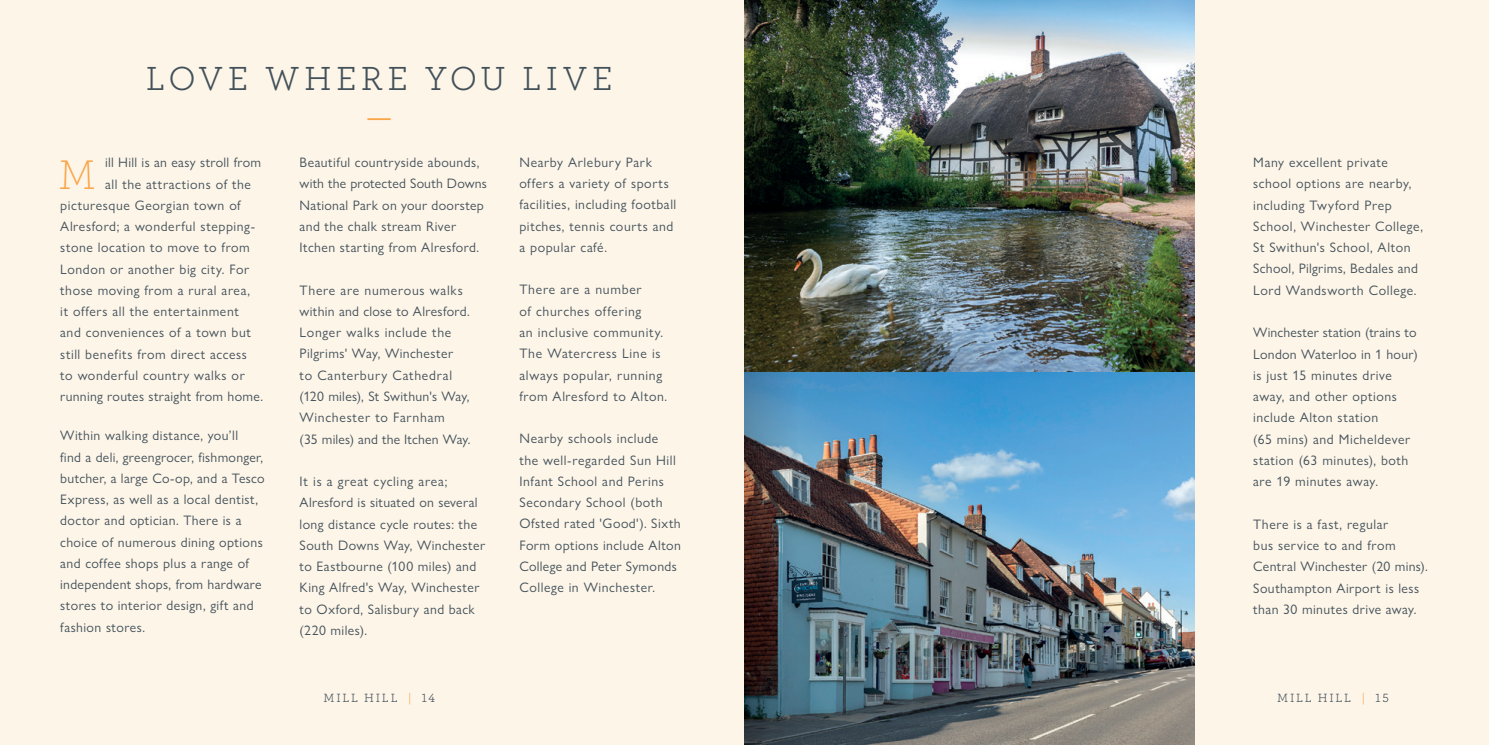
<style>
.page{position:relative;width:1489px;height:745px;background:#fff}
.page>*{position:absolute;margin:0;border:0;box-sizing:border-box;transform-origin:0 0}
.t1{font:300 43.38px "Archer";color:#f9a64a}
.t2{font:35px "Archer";letter-spacing:.12em;color:#425159}
.t3{font:35px "Archer";color:#f9a64a}
.t4{font:13.75px/21.2px "Gill Sans Nova";letter-spacing:.04em;color:#425159}
.t5{font:13.75px "Gill Sans Nova";letter-spacing:.02em;color:#425159}
.t6{font:12.5px "Archer";letter-spacing:.14em;color:#425159}
.s1{color:#f9a64a}
</style>
<div class="page">
<div style="left:744px;top:0;width:744px;height:744px;background:#fef5e9"></div>
<div style="left:0;top:0;width:744px;height:744px;background:#fef5e9"></div>
<img style="left:797px;top:0;width:397px;height:744px">
<img style="left:744px;top:0;width:53px;height:744px">
<h2 class="t2" style="left:146px;top:55px;width:468px">LOVE WHERE YOU LIVE</h2>
<h2 class="t3" style="left:367px;top:95px;width:26px">—</h2>
<h1 class="t1" style="left:59px;top:145px;width:39px">M</h1>
<p class="t5" style="left:105px;top:154px;width:158px">ill Hill is an easy stroll from</p>
<p class="t4" style="left:105px;top:173px;width:147px">all the attractions of the</p>
<p class="t4" style="left:60px;top:194px;width:182px">picturesque Georgian town of</p>
<p class="t4" style="left:60px;top:215px;width:196px">Alresford; a wonderful stepping-</p>
<p class="t4" style="left:60px;top:237px;width:191px">stone location to move to from</p>
<p class="t4" style="left:60px;top:258px;width:190px">London or another big city. For</p>
<p class="t4" style="left:60px;top:279px;width:191px">those moving from a rural area,</p>
<p class="t4" style="left:60px;top:300px;width:180px">it offers all the entertainment</p>
<p class="t4" style="left:60px;top:322px;width:192px">and conveniences of a town but</p>
<p class="t4" style="left:60px;top:343px;width:188px">still benefits from direct access</p>
<p class="t4" style="left:60px;top:364px;width:186px">to wonderful country walks or</p>
<p class="t5" style="left:60px;top:388px;width:204px">running routes straight from home.</p>
<p class="t4" style="left:60px;top:424px;width:206px">Within walking distance, you’ll<br>find a deli, greengrocer, fishmonger, butcher, a large Co-op, and a Tesco<br>Express, as well as a local dentist, doctor and optician. There is a choice of numerous dining options and coffee shops plus a range of independent shops, from hardware stores to interior design, gift and fashion stores.</p>
<p class="t4" style="left:299px;top:151px;width:189px">Beautiful countryside abounds, with the protected South Downs<br>National Park on your doorstep and the chalk stream River<br>Itchen starting from Alresford.</p>
<p class="t4" style="left:299px;top:279px;width:172px">There are numerous walks within and close to Alresford.<br>Longer walks include the<br>Pilgrims' Way, Winchester<br>to Canterbury Cathedral (120 miles), St Swithun's Way,<br>Winchester to Farnham<br>(35 miles) and the Itchen Way.</p>
<p class="t4" style="left:299px;top:470px;width:187px">It is a great cycling area;<br>Alresford is situated on several long distance cycle routes: the<br>South Downs Way, Winchester to Eastbourne (100 miles) and<br>King Alfred's Way, Winchester to Oxford, Salisbury and back (220 miles).</p>
<p class="t4" style="left:519px;top:151px;width:158px">Nearby Arlebury Park offers a variety of sports facilities, including football pitches, tennis courts and a popular café.</p>
<p class="t4" style="left:519px;top:279px;width:149px">There are a number<br>of churches offering<br>an inclusive community.<br>The Watercress Line is always popular, running from Alresford to Alton.</p>
<p class="t4" style="left:519px;top:427px;width:163px">Nearby schools include<br>the well-regarded Sun Hill<br>Infant School and Perins<br>Secondary School (both<br>Ofsted rated 'Good'). Sixth<br>Form options include Alton<br>College and Peter Symonds<br>College in Winchester.</p>
<p class="t4" style="left:1253px;top:152px;width:171px">Many excellent private school options are nearby, including Twyford Prep<br>School, Winchester College,<br>St Swithun's School, Alton<br>School, Pilgrims, Bedales and<br>Lord Wandsworth College.</p>
<p class="t4" style="left:1253px;top:321px;width:166px">Winchester station (trains to<br>London Waterloo in 1 hour) is just 15 minutes drive away, and other options include Alton station<br>(65 mins) and Micheldever station (63 minutes), both are 19 minutes away.</p>
<p class="t4" style="left:1253px;top:513px;width:176px">There is a fast, regular<br>bus service to and from<br>Central Winchester (20 mins).<br>Southampton Airport is less than 30 minutes drive away.</p>
<p class="t6" style="left:323px;top:689px;width:113px">MILL HILL <span class="s1">|</span> 14</p>
<p class="t6" style="left:1276px;top:689px;width:113px">MILL HILL <span class="s1">|</span> 15</p>
</div>
